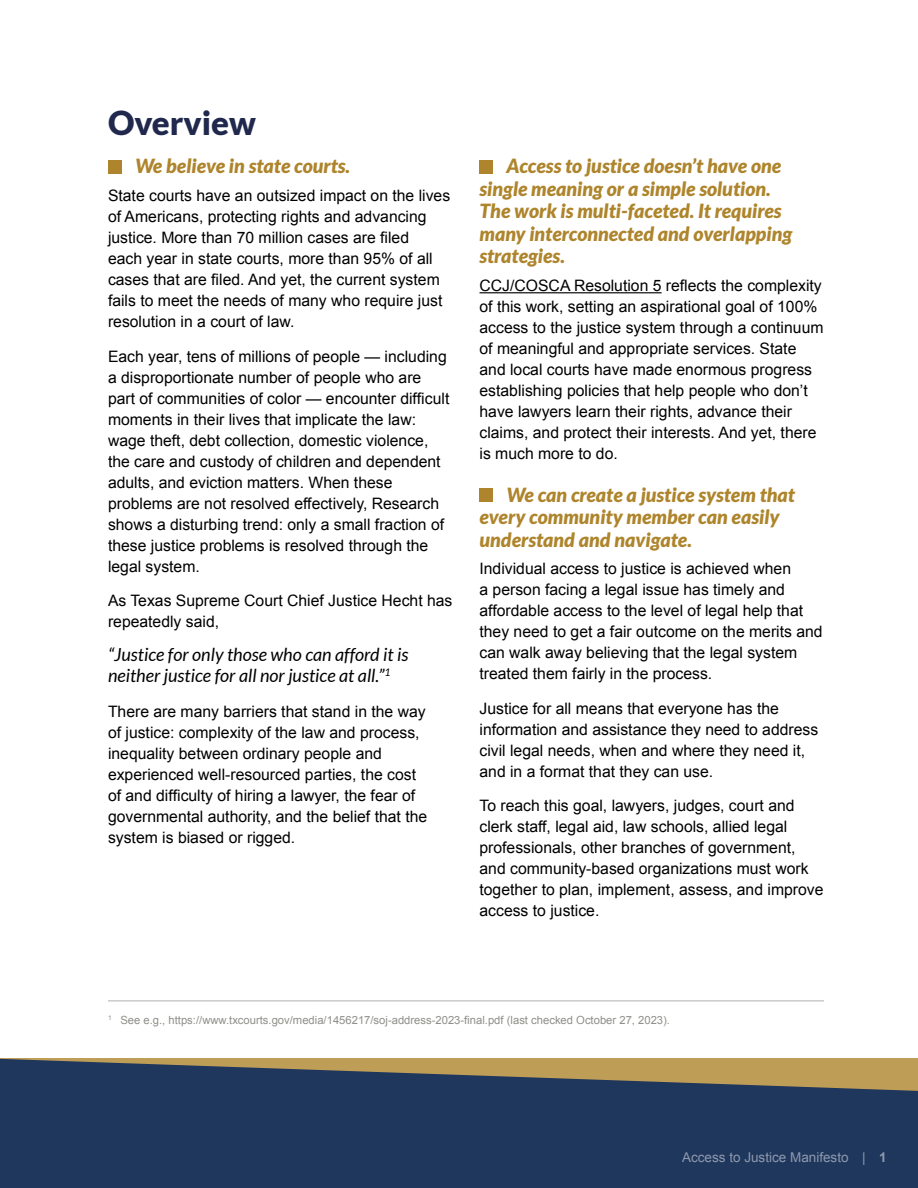
<style>
.page{position:relative;width:918px;height:1188px;background:#fff}
.page>*{position:absolute;margin:0;border:0;box-sizing:border-box;transform-origin:0 0}
.t1{font:900 33px "Lato";color:#20294d}
.t2{font:italic 900 19.5px/22.5px "Lato";color:#ae852c}
.t3{font:italic 18px/21px "Lato";color:#000}
.t4{font:15.75px/21px "Arial";color:#000}
.t5{font:13.5px "Arial";color:#fff}
.Footnote{font:11.25px "Arial";color:#8e9089}
.s1{font-weight:700}
</style>
<div class="page">
<hr style="left:108px;top:1001px;width:716px;height:1px;background:#b0b2ae">
<hr style="left:480px;top:292px;width:182px;height:1px;background:#000">
<svg style="left:0;top:1059px;width:918px;height:129px;background:#32425c"></svg>
<div style="left:108px;top:160px;width:13px;height:13px;background:#ae852c"></div>
<div style="left:480px;top:160px;width:13px;height:13px;background:#ae852c"></div>
<div style="left:480px;top:488px;width:13px;height:13px;background:#ae852c"></div>
<h1 class="t1" style="left:108px;top:103px;width:150px">Overview</h1>
<h2 class="t2" style="left:135px;top:155px;width:217px">We believe in state courts.</h2>
<p class="t4" style="left:108px;top:185px;width:344px">State courts have an outsized impact on the lives of Americans, protecting rights and advancing justice. More than 70 million cases are filed<br>each year in state courts, more than 95% of all cases that are filed. And yet, the current system fails to meet the needs of many who require just resolution in a court of law.</p>
<p class="t4" style="left:108px;top:346px;width:343px">Each year, tens of millions of people — including a disproportionate number of people who are part of communities of color — encounter difficult moments in their lives that implicate the law: wage theft, debt collection, domestic violence, the care and custody of children and dependent adults, and eviction matters. When these problems are not resolved effectively, Research shows a disturbing trend: only a small fraction of these justice problems is resolved through the legal system.</p>
<p class="t4" style="left:108px;top:590px;width:346px">As Texas Supreme Court Chief Justice Hecht has repeatedly said,</p>
<p class="t3" style="left:108px;top:645px;width:302px">“Justice for only those who can afford it is neither justice for all nor justice at all.”<sup>1</sup></p>
<p class="t4" style="left:108px;top:701px;width:321px">There are many barriers that stand in the way of justice: complexity of the law and process, inequality between ordinary people and experienced well-resourced parties, the cost of and difficulty of hiring a lawyer, the fear of governmental authority, and the belief that the system is biased or rigged.</p>
<h2 class="t2" style="left:480px;top:155px;width:314px;text-indent:27px">Access to justice doesn’t have one single meaning or a simple solution.<br>The work is multi-faceted. It requires many interconnected and overlapping strategies.</h2>
<p class="t4" style="left:480px;top:275px;width:346px">CCJ/COSCA Resolution 5 reflects the complexity of this work, setting an aspirational goal of 100% access to the justice system through a continuum of meaningful and appropriate services. State and local courts have made enormous progress establishing policies that help people who don’t have lawyers learn their rights, advance their claims, and protect their interests. And yet, there is much more to do.</p>
<h2 class="t2" style="left:480px;top:484px;width:317px;text-indent:27px">We can create a justice system that every community member can easily understand and navigate.</h2>
<p class="t4" style="left:480px;top:559px;width:345px">Individual access to justice is achieved when<br>a person facing a legal issue has timely and affordable access to the level of legal help that they need to get a fair outcome on the merits and can walk away believing that the legal system treated them fairly in the process.</p>
<p class="t4" style="left:480px;top:698px;width:340px">Justice for all means that everyone has the information and assistance they need to address civil legal needs, when and where they need it, and in a format that they can use.</p>
<p class="t4" style="left:480px;top:795px;width:346px">To reach this goal, lawyers, judges, court and clerk staff, legal aid, law schools, allied legal professionals, other branches of government, and community-based organizations must work together to plan, implement, assess, and improve access to justice.</p>
<p class="Footnote" style="left:108px;top:1013px;width:564px"><sup>1</sup> See e.g., https://www.txcourts.gov/media/1456217/soj-address-2023-final.pdf (last checked October 27, 2023).</p>
<p class="t5" style="left:682px;top:1148px;width:206px">Access to Justice Manifesto | <span class="s1">1</span></p>
</div>
